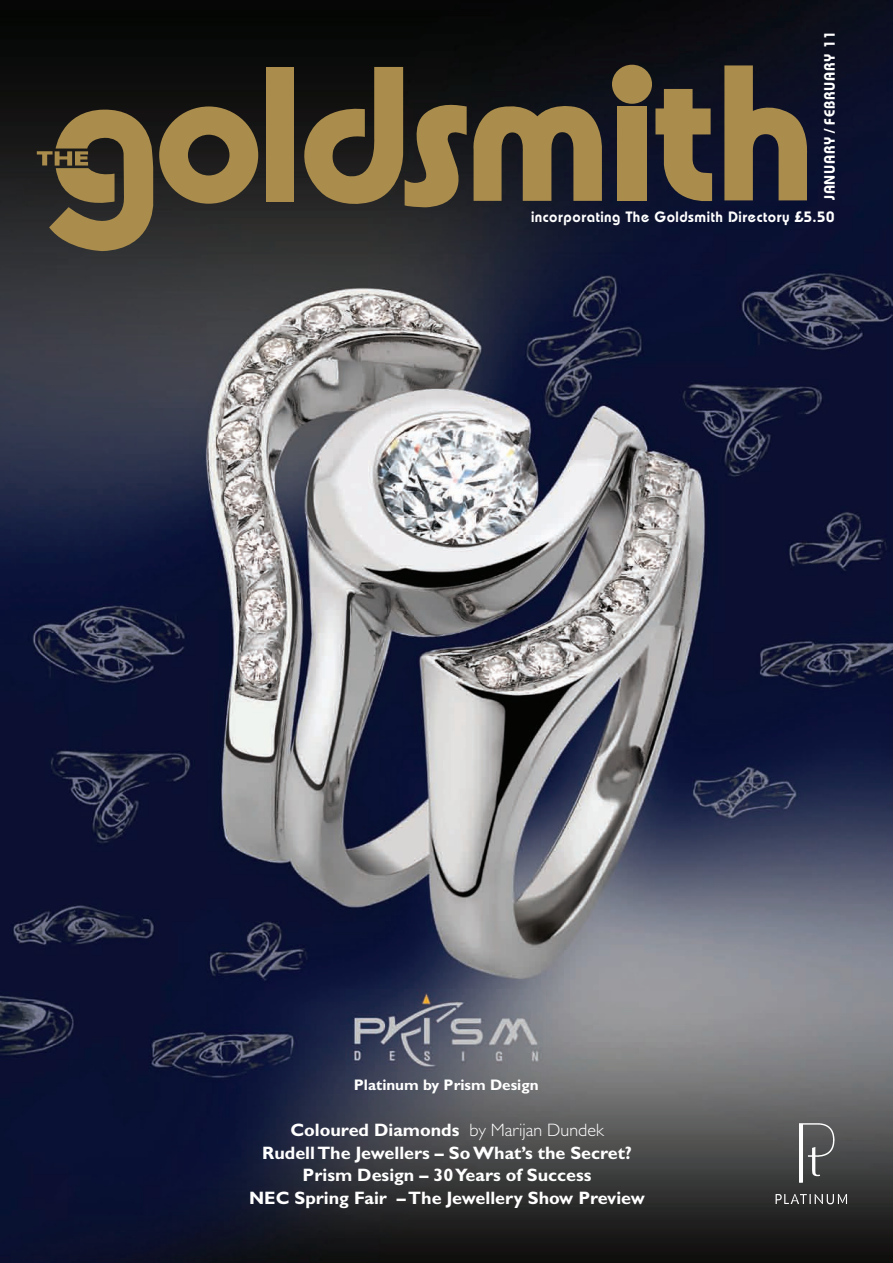
<style>
.page{position:relative;width:893px;height:1263px;background:#fff}
.page>*{position:absolute;margin:0;border:0;box-sizing:border-box;transform-origin:0 0}
.t1{font:700 18px/22.5px "Gill Sans";color:#fff;text-align:center}
.t2{font:700 15.3px "Gill Sans";color:#fff}
.t3{font:600 15px "Bauhaus";letter-spacing:.035em;color:#fff}
.s1{font-weight:300}
</style>
<div class="page">
<img style="left:0;top:0;width:893px;height:1263px">
<svg style="left:37px;top:106px;width:221px;height:145px;background:#645636"></svg>
<div style="left:266px;top:67px;width:28px;height:135px;background:#aa8d4c"></div>
<svg style="left:294px;top:67px;width:308px;height:141px;background:#594c30"></svg>
<div style="left:617px;top:107px;width:30px;height:94px;background:#aa8d4c"></div>
<div style="left:612px;top:65px;width:40px;height:39px;background:#aa8d4c;border-radius:50%"></div>
<svg style="left:655px;top:89px;width:57px;height:118px;background:#6d5d3e"></svg>
<svg style="left:724px;top:65px;width:83px;height:135px;background:#6d5c3d"></svg>
<img style="left:347px;top:990px;width:198px;height:81px">
<img style="left:776px;top:1123px;width:59px;height:81px">
<p class="t3" style="left:824px;top:200px;width:171px;rotate:-90deg">JANUARY / FEBRUARY 11</p>
<p class="t3" style="left:531px;top:212px;width:305px">incorporating The Goldsmith Directory £5.50</p>
<p class="t2" style="left:354px;top:1079px;width:186px">Platinum by Prism Design</p>
<p class="t1" style="left:249px;top:1120px;width:397px">Coloured Diamonds <span class="s1">by Marijan Dundek </span>RudellThe Jewellers – So What’s the Secret?<br>Prism Design – 30Years of Success<br>NEC Spring Fair –The Jewellery Show Preview</p>
</div>
